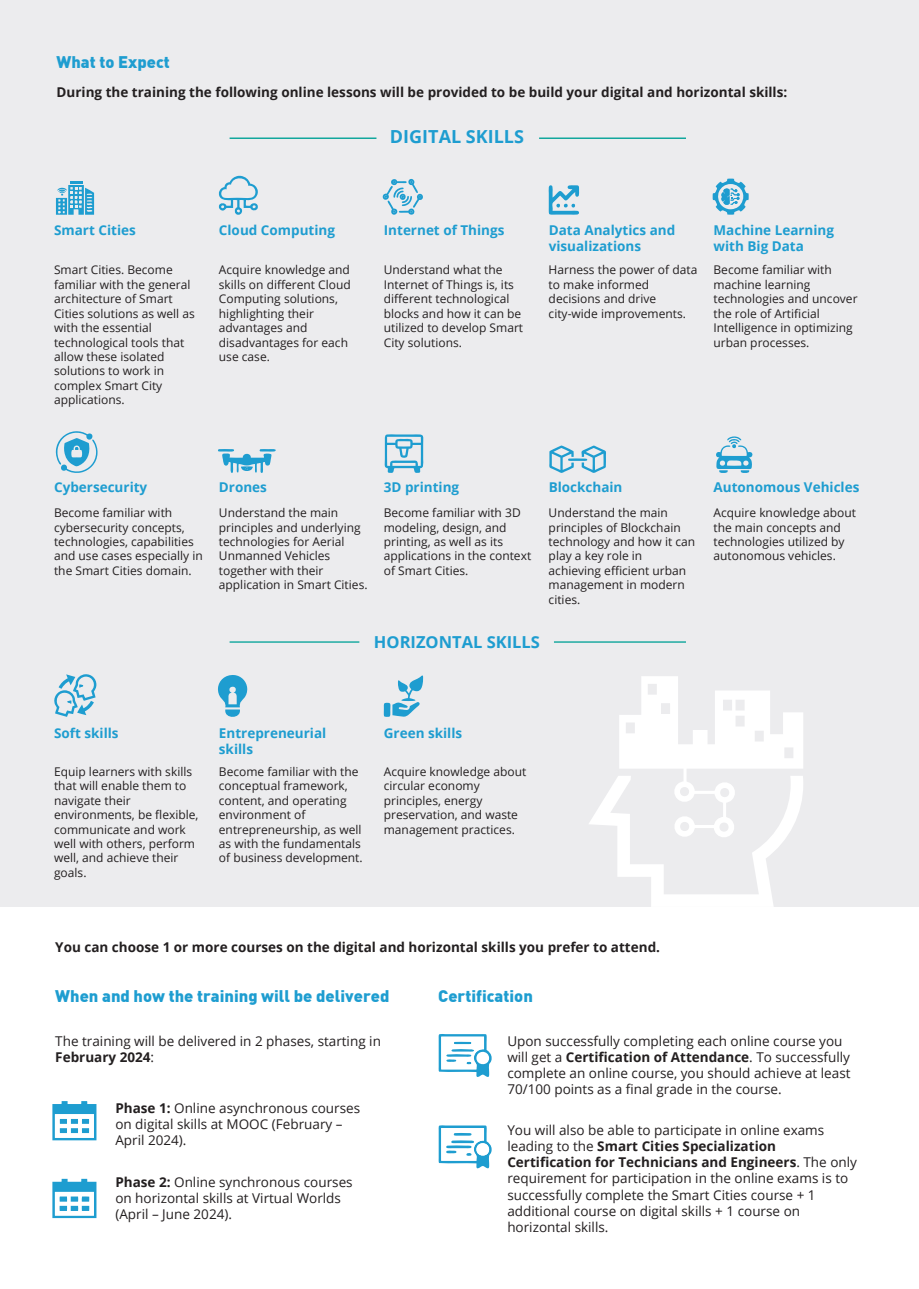
<style>
.page{position:relative;width:919px;height:1289px;background:#fff}
.page>*{position:absolute;margin:0;border:0;box-sizing:border-box;transform-origin:0 0}
.t1{font:700 18px "Open Sans";color:#1e9dd0}
.t2{font:900 16.5px "DIN";color:#1e9dd0}
.t3{font:700 16.5px "Open Sans";color:#1e9dd0}
.t4{font:13.5px/16.2px "Open Sans";color:#231f20}
.t5{font:700 13.5px/16.2px "Open Sans";color:#1e9dd0}
.t6{font:700 13.5px "Open Sans";color:#231f20}
.t7{font:12px/14.4px "Open Sans";color:#231f20}
.s1{font-weight:700}
</style>
<div class="page">
<div style="left:0;top:0;width:918px;height:906px;background:#ececee"></div>
<svg style="left:589px;top:676px;width:214px;height:230px"></svg>
<svg style="left:56px;top:181px;width:38px;height:34px"></svg>
<svg style="left:382px;top:179px;width:41px;height:36px"></svg>
<svg style="left:218px;top:449px;width:58px;height:24px"></svg>
<svg style="left:548px;top:185px;width:31px;height:30px"></svg>
<svg style="left:384px;top:675px;width:39px;height:42px"></svg>
<svg style="left:52px;top:1101px;width:44px;height:39px"></svg>
<svg style="left:52px;top:1178px;width:44px;height:39px"></svg>
<svg style="left:438px;top:1034px;width:53px;height:42px"></svg>
<svg style="left:438px;top:1125px;width:53px;height:43px"></svg>
<svg style="left:219px;top:176px;width:39px;height:39px"></svg>
<svg style="left:712px;top:178px;width:36px;height:37px"></svg>
<svg style="left:56px;top:431px;width:42px;height:42px"></svg>
<svg style="left:384px;top:434px;width:40px;height:39px"></svg>
<svg style="left:549px;top:445px;width:57px;height:28px"></svg>
<svg style="left:54px;top:674px;width:43px;height:43px"></svg>
<svg style="left:716px;top:436px;width:37px;height:37px"></svg>
<svg style="left:218px;top:675px;width:29px;height:42px"></svg>
<hr style="left:539px;top:137px;width:147px;height:2px;background:#12a79d">
<hr style="left:229px;top:137px;width:147px;height:2px;background:#12a79d">
<hr style="left:554px;top:641px;width:132px;height:1px;background:#12a79d">
<hr style="left:229px;top:641px;width:130px;height:1px;background:#12a79d">
<h2 class="t2" style="left:57px;top:50px;width:115px">What to Expect</h2>
<p class="t6" style="left:57px;top:82px;width:732px">During the training the following online lessons will be provided to be build your digital and horizontal skills:</p>
<h1 class="t1" style="left:390px;top:124px;width:136px">DIGITAL SKILLS</h1>
<p class="t5" style="left:54px;top:221px;width:83px">Smart Cities</p>
<p class="t5" style="left:219px;top:221px;width:118px">Cloud Computing</p>
<p class="t5" style="left:384px;top:221px;width:122px">Internet of Things</p>
<p class="t5" style="left:548px;top:221px;width:128px">Data Analytics and visualizations</p>
<p class="t5" style="left:713px;top:221px;width:122px">Machine Learning with Big Data</p>
<p class="t7" style="left:54px;top:262px;width:142px">Smart Cities. Become familiar with the general architecture of Smart<br>Cities solutions as well as with the essential technological tools that allow these isolated solutions to work in complex Smart City applications.</p>
<p class="t7" style="left:219px;top:262px;width:133px">Acquire knowledge and skills on different Cloud<br>Computing solutions, highlighting their advantages and disadvantages for each use case.</p>
<p class="t7" style="left:384px;top:262px;width:141px">Understand what the<br>Internet of Things is, its different technological blocks and how it can be utilized to develop Smart<br>City solutions.</p>
<p class="t7" style="left:548px;top:262px;width:150px">Harness the power of data to make informed decisions and drive city-wide improvements.</p>
<p class="t7" style="left:713px;top:262px;width:145px">Become familiar with machine learning technologies and uncover the role of Artificial<br>Intelligence in optimizing urban processes.</p>
<p class="t5" style="left:54px;top:479px;width:95px">Cybersecurity</p>
<p class="t5" style="left:219px;top:479px;width:50px">Drones</p>
<p class="t5" style="left:384px;top:479px;width:77px">3D printing</p>
<p class="t5" style="left:548px;top:479px;width:75px">Blockchain</p>
<p class="t5" style="left:713px;top:479px;width:147px">Autonomous Vehicles</p>
<p class="t7" style="left:54px;top:505px;width:150px">Become familiar with cybersecurity concepts, technologies, capabilities and use cases especially in the Smart Cities domain.</p>
<p class="t7" style="left:219px;top:505px;width:150px">Understand the main principles and underlying technologies for Aerial<br>Unmanned Vehicles together with their application in Smart Cities.</p>
<p class="t7" style="left:384px;top:505px;width:149px">Become familiar with 3D modeling, design, and printing, as well as its applications in the context of Smart Cities.</p>
<p class="t7" style="left:548px;top:505px;width:148px">Understand the main principles of Blockchain technology and how it can play a key role in achieving efficient urban management in modern cities.</p>
<p class="t7" style="left:713px;top:505px;width:144px">Acquire knowledge about the main concepts and technologies utilized by autonomous vehicles.</p>
<h2 class="t3" style="left:374px;top:630px;width:168px">HORIZONTAL SKILLS</h2>
<p class="t5" style="left:54px;top:724px;width:66px">Soft skills</p>
<p class="t5" style="left:219px;top:724px;width:109px">Entrepreneurial skills</p>
<p class="t5" style="left:384px;top:724px;width:80px">Green skills</p>
<p class="t7" style="left:54px;top:764px;width:146px">Equip learners with skills that will enable them to navigate their environments, be flexible, communicate and work well with others, perform well, and achieve their goals.</p>
<p class="t7" style="left:219px;top:764px;width:145px">Become familiar with the conceptual framework, content, and operating environment of entrepreneurship, as well as with the fundamentals of business development.</p>
<p class="t7" style="left:384px;top:764px;width:144px">Acquire knowledge about circular economy principles, energy preservation, and waste management practices.</p>
<p class="t6" style="left:55px;top:938px;width:606px">You can choose 1 or more courses on the digital and horizontal skills you prefer to attend.</p>
<h2 class="t2" style="left:55px;top:985px;width:335px">When and how the training will be delivered</h2>
<h2 class="t2" style="left:438px;top:985px;width:96px">Certification</h2>
<p class="t4" style="left:55px;top:1032px;width:327px">The training will be delivered in 2 phases, starting in<br><span class="s1">February 2024</span>:</p>
<p class="t4" style="left:507px;top:1032px;width:345px">Upon successfully completing each online course you will get a <span class="s1">Certification of Attendance</span>. To successfully complete an online course, you should achieve at least 70/100 points as a final grade in the course.</p>
<p class="t4" style="left:507px;top:1121px;width:351px">You will also be able to participate in online exams leading to the <span class="s1">Smart Cities Specialization Certification for Technicians and Engineers</span>. The only requirement for participation in the online exams is to successfully complete the Smart Cities course + 1 additional course on digital skills + 1 course on horizontal skills.</p>
<p class="t4" style="left:115px;top:1099px;width:246px"><span class="s1">Phase 1:</span> Online asynchronous courses on digital skills at MOOC (February –<br>April 2024).</p>
<p class="t4" style="left:115px;top:1173px;width:239px"><span class="s1">Phase 2:</span> Online synchronous courses on horizontal skills at Virtual Worlds (April – June 2024).</p>
</div>
